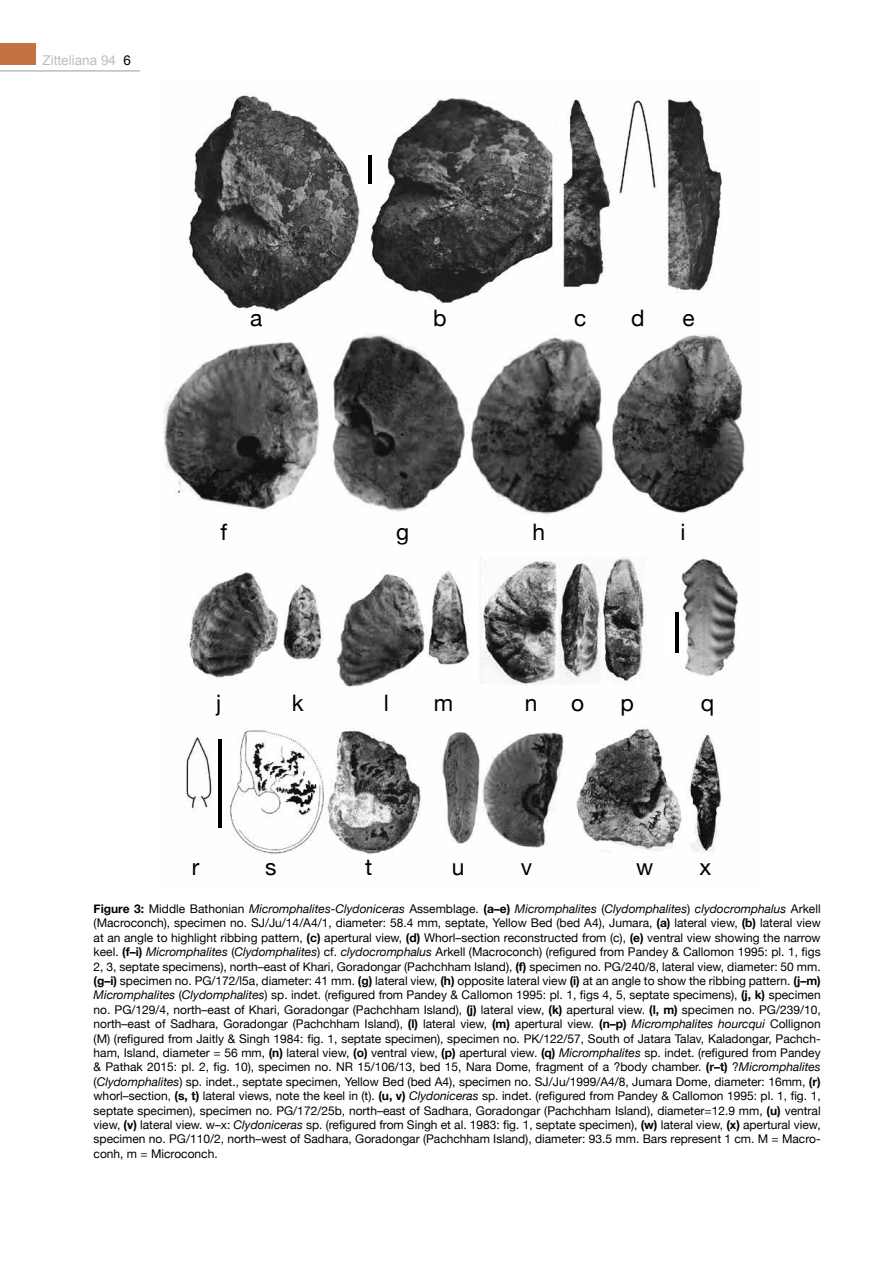
<style>
.page{position:relative;width:893px;height:1263px;background:#fff}
.page>*{position:absolute;margin:0;border:0;box-sizing:border-box;transform-origin:0 0}
.t1{font:22.8px "Helvetica Neue";color:#000}
.t2{font:13.5px "Arial";color:#bcbec0}
.t3{font:12px/14.4px "Helvetica Neue";color:#000;text-align:justify}
.s1{color:#000}
.s2{font-weight:700}
.s3{font-style:italic}
</style>
<div class="page">
<div style="left:0;top:43px;width:36px;height:22px;background:#c37340"></div>
<hr style="left:0;top:70px;width:140px;height:2px;background:#bcbec0">
<img style="left:163px;top:93px;width:582px;height:761px">
<div style="left:361px;top:149px;width:18px;height:36px;background:#fff"></div>
<div style="left:665px;top:612px;width:18px;height:44px;background:#fff"></div>
<div style="left:214px;top:738px;width:12px;height:91px;background:#fff"></div>
<hr style="left:218px;top:740px;width:4px;height:88px;background:#000">
<hr style="left:369px;top:155px;width:3px;height:28px;background:#000">
<hr style="left:675px;top:612px;width:4px;height:41px;background:#000">
<p class="t2" style="left:43px;top:52px;width:90px">Zitteliana 94 <span class="s1">6</span></p>
<h1 class="t1" style="left:250px;top:302px;width:14px">a</h1>
<h1 class="t1" style="left:433px;top:302px;width:15px">b</h1>
<h1 class="t1" style="left:574px;top:302px;width:14px">c</h1>
<h1 class="t1" style="left:631px;top:302px;width:15px">d</h1>
<h1 class="t1" style="left:682px;top:302px;width:14px">e</h1>
<h1 class="t1" style="left:220px;top:515px;width:8px">f</h1>
<h1 class="t1" style="left:396px;top:515px;width:15px">g</h1>
<h1 class="t1" style="left:532px;top:515px;width:14px">h</h1>
<h1 class="t1" style="left:680px;top:515px;width:7px">i</h1>
<h1 class="t1" style="left:216px;top:686px;width:7px">j</h1>
<h1 class="t1" style="left:292px;top:686px;width:13px">k</h1>
<h1 class="t1" style="left:384px;top:686px;width:7px">l</h1>
<h1 class="t1" style="left:434px;top:686px;width:21px">m</h1>
<h1 class="t1" style="left:525px;top:686px;width:14px">n</h1>
<h1 class="t1" style="left:571px;top:686px;width:15px">o</h1>
<h1 class="t1" style="left:621px;top:686px;width:15px">p</h1>
<h1 class="t1" style="left:701px;top:686px;width:15px">q</h1>
<h1 class="t1" style="left:192px;top:851px;width:9px">r</h1>
<h1 class="t1" style="left:265px;top:851px;width:13px">s</h1>
<h1 class="t1" style="left:365px;top:851px;width:9px">t</h1>
<h1 class="t1" style="left:452px;top:851px;width:14px">u</h1>
<h1 class="t1" style="left:521px;top:851px;width:13px">v</h1>
<h1 class="t1" style="left:636px;top:851px;width:19px">w</h1>
<h1 class="t1" style="left:699px;top:851px;width:13px">x</h1>
<p class="t3" style="left:94px;top:902px;width:729px"><span class="s2">Figure 3:</span> Middle Bathonian <span class="s3">Micromphalites</span>-<span class="s3">Clydoniceras</span> Assemblage. <span class="s2">(a–e)</span> <span class="s3">Micromphalites</span> (<span class="s3">Clydomphalites</span>) <span class="s3">clydocromphalus</span> Arkell (Macroconch), specimen no. SJ/Ju/14/A4/1, diameter: 58.4 mm, septate, Yellow Bed (bed A4), Jumara, <span class="s2">(a)</span> lateral view, <span class="s2">(b)</span> lateral view at an angle to highlight ribbing pattern, <span class="s2">(c)</span> apertural view, <span class="s2">(d)</span> Whorl–section reconstructed from (c), <span class="s2">(e)</span> ventral view showing the narrow keel. <span class="s2">(f–i)</span> <span class="s3">Micromphalites</span> (<span class="s3">Clydomphalites</span>) cf. <span class="s3">clydocromphalus</span> Arkell (Macroconch) (refigured from Pandey &amp; Callomon 1995: pl. 1, figs 2, 3, septate specimens), north–east of Khari, Goradongar (Pachchham Island), <span class="s2">(f)</span> specimen no. PG/240/8, lateral view, diameter: 50 mm. <span class="s2">(g–i)</span> specimen no. PG/172/l5a, diameter: 41 mm. <span class="s2">(g)</span> lateral view, <span class="s2">(h)</span> opposite lateral view <span class="s2">(i)</span> at an angle to show the ribbing pattern. <span class="s2">(j–m)<br></span><span class="s3">Micromphalites</span> (<span class="s3">Clydomphalites</span>) sp. indet. (refigured from Pandey &amp; Callomon 1995: pl. 1, figs 4, 5, septate specimens), <span class="s2">(j, k)</span> specimen no. PG/129/4, north–east of Khari, Goradongar (Pachchham Island), <span class="s2">(j)</span> lateral view, <span class="s2">(k)</span> apertural view. <span class="s2">(l, m)</span> specimen no. PG/239/10, north–east of Sadhara, Goradongar (Pachchham Island), <span class="s2">(l)</span> lateral view, <span class="s2">(m)</span> apertural view. <span class="s2">(n–p)</span> <span class="s3">Micromphalites hourcqui</span> Collignon (M) (refigured from Jaitly &amp; Singh 1984: fig. 1, septate specimen), specimen no. PK/122/57, South of Jatara Talav, Kaladongar, Pachch&shy;ham, Island, diameter = 56 mm, <span class="s2">(n)</span> lateral view, <span class="s2">(o)</span> ventral view, <span class="s2">(p)</span> apertural view. <span class="s2">(q)</span> <span class="s3">Micromphalites</span> sp. indet. (refigured from Pandey &amp; Pathak 2015: pl. 2, fig. 10), specimen no. NR 15/106/13, bed 15, Nara Dome, fragment of a ?body chamber. <span class="s2">(r–t)</span> ?<span class="s3">Micromphalites </span>(<span class="s3">Clydomphalites</span>) sp. indet., septate specimen, Yellow Bed (bed A4), specimen no. SJ/Ju/1999/A4/8, Jumara Dome, diameter: 16mm, <span class="s2">(r) </span>whorl–section, <span class="s2">(s, t)</span> lateral views, note the keel in (t). <span class="s2">(u, v)</span> <span class="s3">Clydoniceras</span> sp. indet. (refigured from Pandey &amp; Callomon 1995: pl. 1, fig. 1, septate specimen), specimen no. PG/172/25b, north–east of Sadhara, Goradongar (Pachchham Island), diameter=12.9 mm, <span class="s2">(u)</span> ventral view, <span class="s2">(v)</span> lateral view. w–x: <span class="s3">Clydoniceras</span> sp. (refigured from Singh et al. 1983: fig. 1, septate specimen), <span class="s2">(w)</span> lateral view, <span class="s2">(x)</span> apertural view, specimen no. PG/110/2, north–west of Sadhara, Goradongar (Pachchham Island), diameter: 93.5 mm. Bars represent 1 cm. M = Macro&shy;conh, m = Microconch.</p>
</div>
